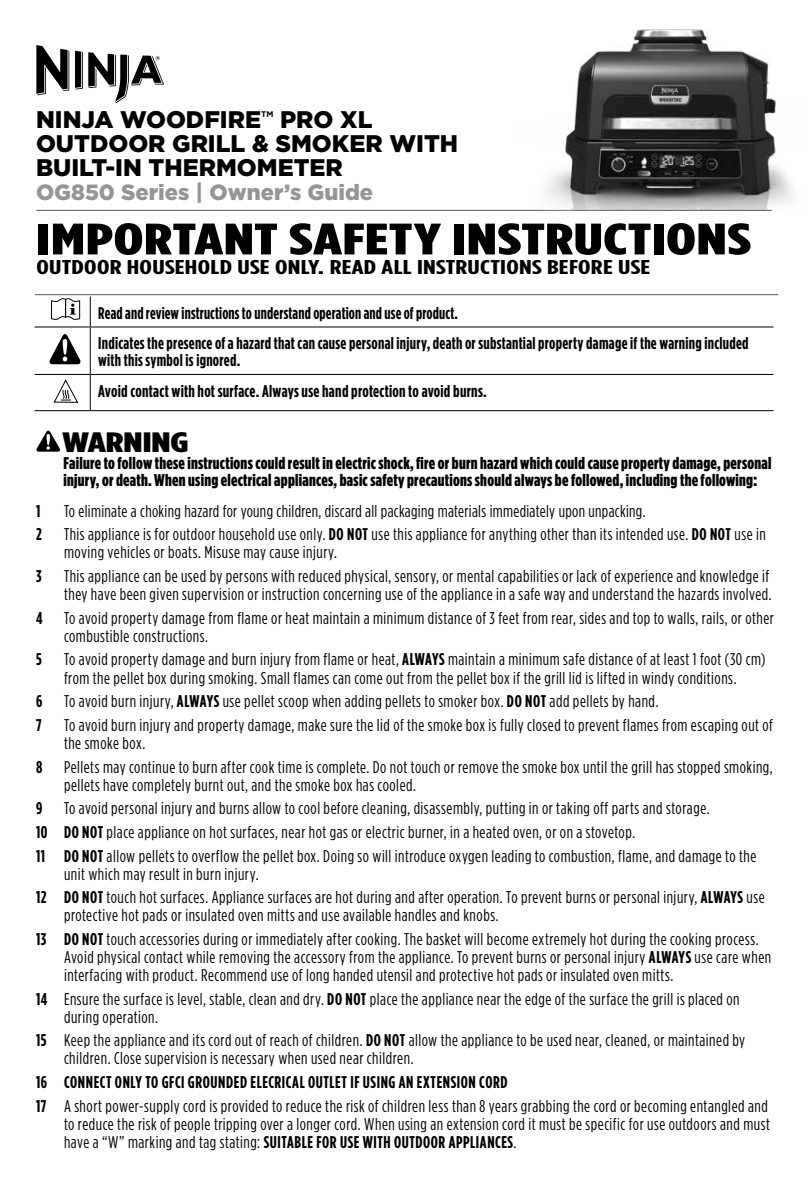
<style>
.page{position:relative;width:811px;height:1191px;background:#fff}
.page>*{position:absolute;margin:0;border:0;box-sizing:border-box;transform-origin:0 0}
.t1{font:900 44px "Gotham Condensed";letter-spacing:.01em;color:#000;scale:1.5 1}
.t2{font:900 28px "Gotham Condensed";color:#000;scale:1.5 1}
.t3{font:900 24px/24px "Gotham";color:#000}
.t4{font:900 22px "Gotham";color:#939598}
.t5{font:700 20px "Gotham Condensed";letter-spacing:.01em;color:#000;scale:1.48 1}
.t6{font:17px/18px "Gotham Condensed";letter-spacing:.03em;color:#000}
.t7{font:900 17px/17px "Gotham Condensed";letter-spacing:.015em;color:#000}
.t8{font:700 17px/30.4px "Gotham Condensed";letter-spacing:.015em;color:#000;scale:.95 1}
.t9{font:700 17px/30.4px "Gotham Condensed";letter-spacing:.015em;color:#000}
.t10{font:700 8.2px "Gotham";color:#000}
.s1{font-weight:700}
</style>
<div class="page">
<svg style="left:36px;top:45px;width:33px;height:50px"></svg>
<svg style="left:75px;top:51px;width:89px;height:52px"></svg>
<hr style="left:36px;top:210px;width:736px;height:1px;background:#58595b">
<svg style="left:36px;top:430px;width:24px;height:21px"></svg>
<hr style="left:35px;top:294px;width:743px;height:1px;background:#58595b">
<hr style="left:90px;top:296px;width:1px;height:30px;background:#000">
<hr style="left:35px;top:326px;width:55px;height:1px;background:#000">
<hr style="left:90px;top:326px;width:683px;height:1px;background:#000">
<hr style="left:90px;top:327px;width:1px;height:47px;background:#000">
<hr style="left:35px;top:374px;width:55px;height:1px;background:#000">
<hr style="left:90px;top:374px;width:683px;height:1px;background:#000">
<hr style="left:90px;top:375px;width:1px;height:35px;background:#000">
<hr style="left:35px;top:410px;width:55px;height:1px;background:#000">
<hr style="left:90px;top:410px;width:683px;height:1px;background:#000">
<svg style="left:53px;top:379px;width:26px;height:24px"></svg>
<svg style="left:49px;top:334px;width:32px;height:30px"></svg>
<svg style="left:51px;top:298px;width:29px;height:22px"></svg>
<img style="left:516px;top:29px;width:278px;height:181px">
<h3 class="t3" style="left:36px;top:107px;width:424px;text-indent:244px">PRO XL<br>OUTDOOR GRILL &amp; SMOKER WITH<br>BUILT-IN THERMOMETER</h3>
<p class="t4" style="left:36px;top:177px;width:339px">OG850 Series | Owner’s Guide</p>
<h1 class="t1" style="left:36px;top:213px;width:478px">IMPORTANT SAFETY INSTRUCTIONS</h1>
<p class="t5" style="left:36px;top:256px;width:416px">OUTDOOR HOUSEHOLD USE ONLY. READ ALL INSTRUCTIONS BEFORE USE</p>
<h3 class="t3" style="left:36px;top:107px;width:227px">NINJA WOODFIRE</h3>
<p class="t10" style="left:261px;top:109px;width:14px">TM</p>
<p class="t8" style="left:98px;top:298px;width:686px">Read and review instructions to understand operation and use of product.<br>Indicates the presence of a hazard that can cause personal injury, death or substantial property damage if the warning included</p>
<p class="t9" style="left:98px;top:345px;width:390px">with this symbol is ignored.<br>Avoid contact with hot surface. Always use hand protection to avoid burns.</p>
<h2 class="t2" style="left:62px;top:425px;width:86px">WARNING</h2>
<p class="t7" style="left:63px;top:454px;width:709px">Failure to follow these instructions could result in electric shock, fire or burn hazard which could cause property damage, personal injury, or death. When using electrical appliances, basic safety precautions should always be followed, including the following:</p>
<p class="t9" style="left:36px;top:495px;width:6px">1</p>
<p class="t6" style="left:64px;top:501px;width:583px">To eliminate a choking hazard for young children, discard all packaging materials immediately upon unpacking.</p>
<p class="t9" style="left:36px;top:519px;width:7px">2</p>
<p class="t6" style="left:64px;top:525px;width:703px">This appliance is for outdoor household use only. <span class="s1">DO NOT</span> use this appliance for anything other than its intended use. <span class="s1">DO NOT</span> use in moving vehicles or boats. Misuse may cause injury.</p>
<p class="t9" style="left:36px;top:561px;width:7px">3</p>
<p class="t6" style="left:64px;top:567px;width:709px">This appliance can be used by persons with reduced physical, sensory, or mental capabilities or lack of experience and knowledge if they have been given supervision or instruction concerning use of the appliance in a safe way and understand the hazards involved.</p>
<p class="t9" style="left:36px;top:602px;width:8px">4</p>
<p class="t6" style="left:64px;top:608px;width:711px">To avoid property damage from flame or heat maintain a minimum distance of 3 feet from rear, sides and top to walls, rails, or other combustible constructions.</p>
<p class="t9" style="left:36px;top:644px;width:7px">5</p>
<p class="t6" style="left:64px;top:650px;width:703px">To avoid property damage and burn injury from flame or heat, <span class="s1">ALWAYS</span> maintain a minimum safe distance of at least 1 foot (30 cm) from the pellet box during smoking. Small flames can come out from the pellet box if the grill lid is lifted in windy conditions.</p>
<p class="t9" style="left:36px;top:686px;width:8px">6</p>
<p class="t6" style="left:64px;top:692px;width:596px">To avoid burn injury, <span class="s1">ALWAYS</span> use pellet scoop when adding pellets to smoker box. <span class="s1">DO NOT</span> add pellets by hand.</p>
<p class="t9" style="left:36px;top:709px;width:7px">7</p>
<p class="t6" style="left:64px;top:715px;width:710px">To avoid burn injury and property damage, make sure the lid of the smoke box is fully closed to prevent flames from escaping out of the smoke box.</p>
<p class="t9" style="left:36px;top:751px;width:8px">8</p>
<p class="t6" style="left:64px;top:757px;width:710px">Pellets may continue to burn after cook time is complete. Do not touch or remove the smoke box until the grill has stopped smoking, pellets have completely burnt out, and the smoke box has cooled.</p>
<p class="t9" style="left:36px;top:793px;width:8px">9</p>
<p class="t6" style="left:36px;top:796px;width:722px;line-height:23.6px;text-indent:28px">To avoid personal injury and burns allow to cool before cleaning, disassembly, putting in or taking off parts and storage.<br><span class="s1">10 DO NOT</span> place appliance on hot surfaces, near hot gas or electric burner, in a heated oven, or on a stovetop.<br><span class="s1">11 DO NOT</span> allow pellets to overflow the pellet box. Doing so will introduce oxygen leading to combustion, flame, and damage to the</p>
<p class="t6" style="left:36px;top:861px;width:730px;line-height:23.6px;text-indent:28px">unit which may result in burn injury.<br><span class="s1">12 DO NOT</span> touch hot surfaces. Appliance surfaces are hot during and after operation. To prevent burns or personal injury, <span class="s1">ALWAYS</span> use</p>
<p class="t6" style="left:36px;top:903px;width:724px;line-height:23.6px;text-indent:28px">protective hot pads or insulated oven mitts and use available handles and knobs.<br><span class="s1">13 DO NOT</span> touch accessories during or immediately after cooking. The basket will become extremely hot during the cooking process.</p>
<p class="t6" style="left:64px;top:947px;width:708px">Avoid physical contact while removing the accessory from the appliance. To prevent burns or personal injury <span class="s1">ALWAYS</span> use care when interfacing with product. Recommend use of long handed utensil and protective hot pads or insulated oven mitts.</p>
<p class="t6" style="left:64px;top:989px;width:677px;text-indent:-28px"><span class="s1">14</span> Ensure the surface is level, stable, clean and dry. <span class="s1">DO NOT</span> place the appliance near the edge of the surface the grill is placed on during operation.</p>
<p class="t6" style="left:64px;top:1031px;width:683px;text-indent:-28px"><span class="s1">15</span> Keep the appliance and its cord out of reach of children. <span class="s1">DO NOT</span> allow the appliance to be used near, cleaned, or maintained by children. Close supervision is necessary when used near children.</p>
<p class="t6" style="left:36px;top:1070px;width:733px;line-height:23.6px"><span class="s1">16 CONNECT ONLY TO GFCI GROUNDED ELECRICAL OUTLET IF USING AN EXTENSION CORD<br>17</span> A short power-supply cord is provided to reduce the risk of children less than 8 years grabbing the cord or becoming entangled and</p>
<p class="t6" style="left:64px;top:1114px;width:707px">to reduce the risk of people tripping over a longer cord. When using an extension cord it must be specific for use outdoors and must have a “W” marking and tag stating: <span class="s1">SUITABLE FOR USE WITH OUTDOOR APPLIANCES</span>.</p>
</div>
